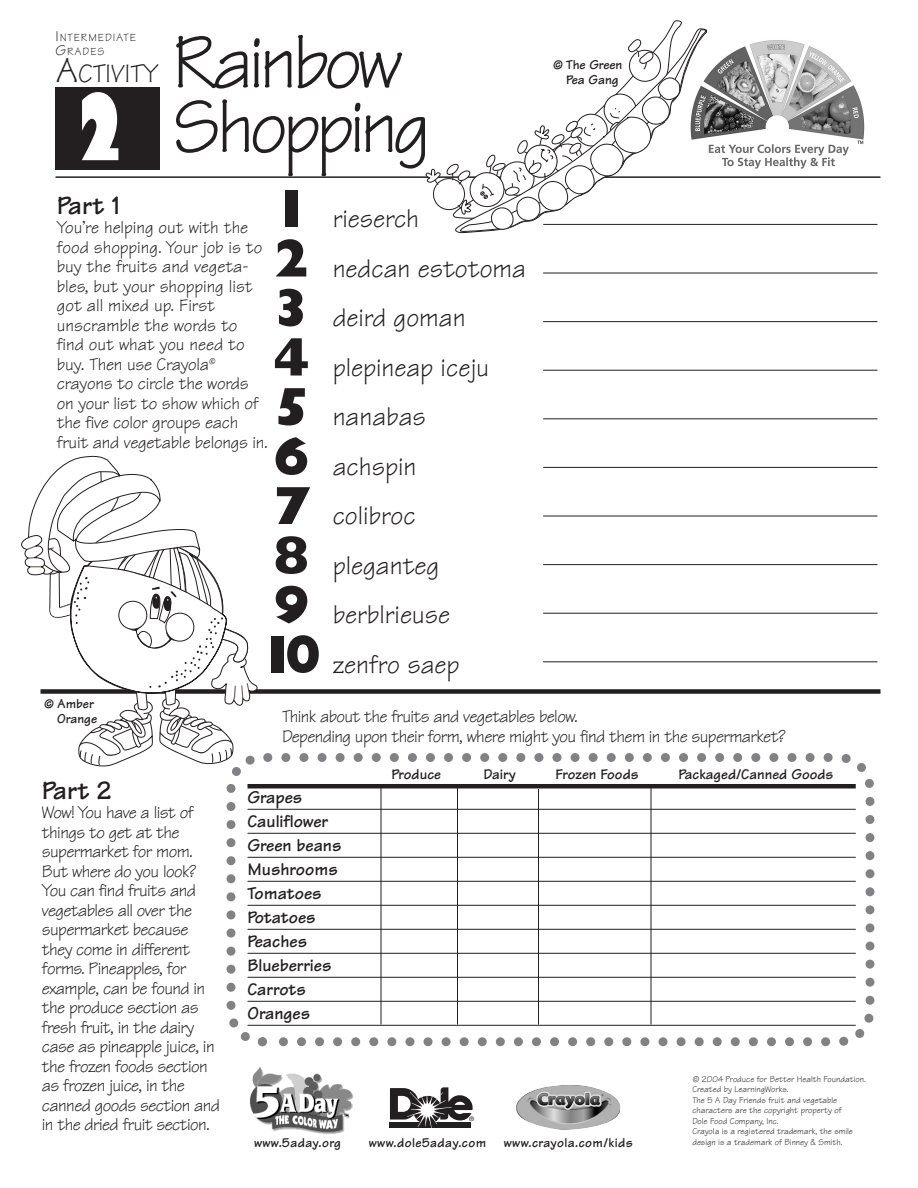
<style>
.page{position:relative;width:918px;height:1188px;background:#fff}
.page>*{position:absolute;margin:0;border:0;box-sizing:border-box;transform-origin:0 0}
.t1{font:79.5px/64.5px "Tekton";letter-spacing:-.065em;color:#231f20}
.t2{font:27px "Tekton";color:#231f20}
.t3{font:700 27px "Tekton";color:#231f20}
.t4{font:18px/19.5px "Tekton";letter-spacing:-.03em;color:#231f20}
.t5{font:18px/19.5px "Tekton";color:#231f20}
.t6{font:700 18px/24px "Tekton";color:#231f20}
.t7{font:700 15px "Tekton";color:#231f20}
.t8{font:700 13.5px "Tekton";letter-spacing:.03em;color:#231f20}
.t9{font:700 13.5px/15px "Tekton";color:#231f20;text-align:right}
.t10{font:11.25px/13.5px "Tekton";letter-spacing:.085em;color:#231f20}
.t11{font:9px/10.5px "Tekton";color:#231f20}
.t12{font:6.3px "Helvetica";color:#231f20}
.s1{font-size:15px}
.s2{font-size:36px}
.s3{font-family:"Gill Sans";font-weight:800;font-stretch:condensed;font-size:90px;color:#fff}
.s4{font-family:"Gill Sans";font-weight:800;font-size:54px}
</style>
<div class="page">
<img style="left:707px;top:40px;width:158px;height:129px">
<svg style="left:226px;top:753px;width:649px;height:294px"></svg>
<svg style="left:258px;top:1037px;width:9px;height:9px"></svg>
<hr style="left:56px;top:176px;width:824px;height:2px;background:#231f20">
<svg style="left:426px;top:29px;width:281px;height:203px"></svg>
<div style="left:56px;top:87px;width:104px;height:83px;background:#231f20"></div>
<hr style="left:543px;top:224px;width:335px;height:1px;background:#231f20">
<hr style="left:543px;top:273px;width:335px;height:1px;background:#231f20">
<hr style="left:543px;top:321px;width:335px;height:1px;background:#231f20">
<hr style="left:543px;top:370px;width:335px;height:1px;background:#231f20">
<hr style="left:543px;top:418px;width:335px;height:1px;background:#231f20">
<hr style="left:543px;top:467px;width:335px;height:1px;background:#231f20">
<hr style="left:543px;top:516px;width:335px;height:1px;background:#231f20">
<hr style="left:543px;top:564px;width:335px;height:1px;background:#231f20">
<hr style="left:543px;top:613px;width:335px;height:1px;background:#231f20">
<hr style="left:543px;top:661px;width:335px;height:1px;background:#231f20">
<div style="left:40px;top:689px;width:840px;height:5px;background:#231f20"></div>
<svg style="left:21px;top:455px;width:237px;height:314px"></svg>
<div style="left:165px;top:613px;width:29px;height:29px;background:#fff;border:1px solid #231f20;border-radius:50%"></div>
<div style="left:118px;top:601px;width:29px;height:29px;background:#fff;border:1px solid #231f20;border-radius:50%"></div>
<hr style="left:248px;top:784px;width:608px;height:4px;background:#231f20">
<hr style="left:248px;top:809px;width:608px;height:1px;background:#231f20">
<hr style="left:248px;top:833px;width:608px;height:1px;background:#231f20">
<hr style="left:248px;top:857px;width:608px;height:1px;background:#231f20">
<hr style="left:248px;top:881px;width:608px;height:1px;background:#231f20">
<hr style="left:248px;top:905px;width:608px;height:1px;background:#231f20">
<hr style="left:248px;top:929px;width:608px;height:1px;background:#231f20">
<hr style="left:248px;top:953px;width:608px;height:1px;background:#231f20">
<hr style="left:248px;top:977px;width:608px;height:1px;background:#231f20">
<hr style="left:248px;top:1001px;width:608px;height:1px;background:#231f20">
<hr style="left:248px;top:1025px;width:608px;height:1px;background:#231f20">
<hr style="left:381px;top:788px;width:1px;height:236px;background:#231f20">
<hr style="left:457px;top:788px;width:1px;height:236px;background:#231f20">
<hr style="left:538px;top:789px;width:1px;height:235px;background:#231f20">
<hr style="left:651px;top:788px;width:1px;height:236px;background:#231f20">
<img style="left:250px;top:1067px;width:104px;height:67px">
<svg style="left:389px;top:1087px;width:84px;height:41px"></svg>
<div style="left:423px;top:1106px;width:9px;height:9px;background:#fff;border-radius:50%"></div>
<img style="left:516px;top:1085px;width:104px;height:45px">
<p class="t10" style="left:56px;top:33px;width:82px"><span class="s1">I</span>NTERMEDIATE<br><span class="s1">G</span>RADES</p>
<h2 class="t2" style="left:56px;top:64px;width:104px"><span class="s2">A</span>CTIVITY</h2>
<h1 class="t1" style="left:74px;top:41px;width:358px;text-indent:98px">Rainbow<br><span class="s3">2</span> Shopping</h1>
<h2 class="t2" style="left:273px;top:209px;width:148px"><span class="s4">1</span> rieserch</h2>
<h2 class="t2" style="left:273px;top:259px;width:254px"><span class="s4">2</span> nedcan estotoma</h2>
<h2 class="t2" style="left:273px;top:308px;width:194px"><span class="s4">3</span> deird goman</h2>
<h2 class="t2" style="left:273px;top:358px;width:218px"><span class="s4">4</span> plepineap iceju</h2>
<h2 class="t2" style="left:273px;top:407px;width:154px"><span class="s4">5</span> nanabas</h2>
<h2 class="t2" style="left:273px;top:457px;width:145px"><span class="s4">6</span> achspin</h2>
<h2 class="t2" style="left:273px;top:506px;width:144px"><span class="s4">7</span> colibroc</h2>
<h2 class="t2" style="left:273px;top:556px;width:168px"><span class="s4">8</span> pleganteg</h2>
<h2 class="t2" style="left:273px;top:605px;width:179px"><span class="s4">9</span> berblrieuse</h2>
<h2 class="t2" style="left:259px;top:655px;width:202px"><span class="s4">10</span> zenfro saep</h2>
<h2 class="t3" style="left:57px;top:196px;width:65px">Part 1</h2>
<p class="t5" style="left:57px;top:220px;width:213px">You’re helping out with the food shopping. Your job is to buy the fruits and vegeta&shy;bles, but your shopping list got all mixed up. First unscramble the words to find out what you need to buy. Then use Crayola<sup>® </sup>crayons to circle the words on your list to show which of the five color groups each fruit and vegetable belongs in.</p>
<p class="t9" style="left:553px;top:59px;width:71px">© The Green<br>Pea Gang</p>
<p class="t9" style="left:44px;top:698px;width:55px">© Amber<br>Orange</p>
<h2 class="t3" style="left:42px;top:781px;width:71px">Part 2</h2>
<p class="t4" style="left:42px;top:805px;width:180px">Wow! You have a list of things to get at the supermarket for mom.<br>But where do you look?<br>You can find fruits and vegetables all over the supermarket because they come in different forms. Pineapples, for example, can be found in the produce section as fresh fruit, in the dairy case as pineapple juice, in the frozen foods section as frozen juice, in the canned goods section and in the dried fruit section.</p>
<p class="t4" style="left:282px;top:709px;width:505px">Think about the fruits and vegetables below.<br>Depending upon their form, where might you find them in the supermarket?</p>
<p class="t6" style="left:248px;top:788px;width:95px">Grapes<br>Cauliflower<br>Green beans<br>Mushrooms<br>Tomatoes<br>Potatoes<br>Peaches<br>Blueberries<br>Carrots<br>Oranges</p>
<p class="t7" style="left:392px;top:769px;width:51px">Produce</p>
<p class="t7" style="left:484px;top:769px;width:34px">Dairy</p>
<p class="t7" style="left:555px;top:769px;width:85px">Frozen Foods</p>
<p class="t7" style="left:679px;top:769px;width:156px">Packaged/Canned Goods</p>
<p class="t12" style="left:469px;top:1116px;width:6px">®</p>
<p class="t8" style="left:254px;top:1138px;width:88px">www.5aday.org</p>
<p class="t8" style="left:369px;top:1138px;width:119px">www.dole5aday.com</p>
<p class="t8" style="left:504px;top:1138px;width:130px">www.crayola.com/kids</p>
<p class="t11" style="left:692px;top:1075px;width:175px">© 2004 Produce for Better Health Foundation.<br>Created by LearningWorks.<br>The 5 A Day Friends fruit and vegetable characters are the copyright property of<br>Dole Food Company, Inc.<br>Crayola is a registered trademark, the smile design is a trademark of Binney &amp; Smith.</p>
</div>
